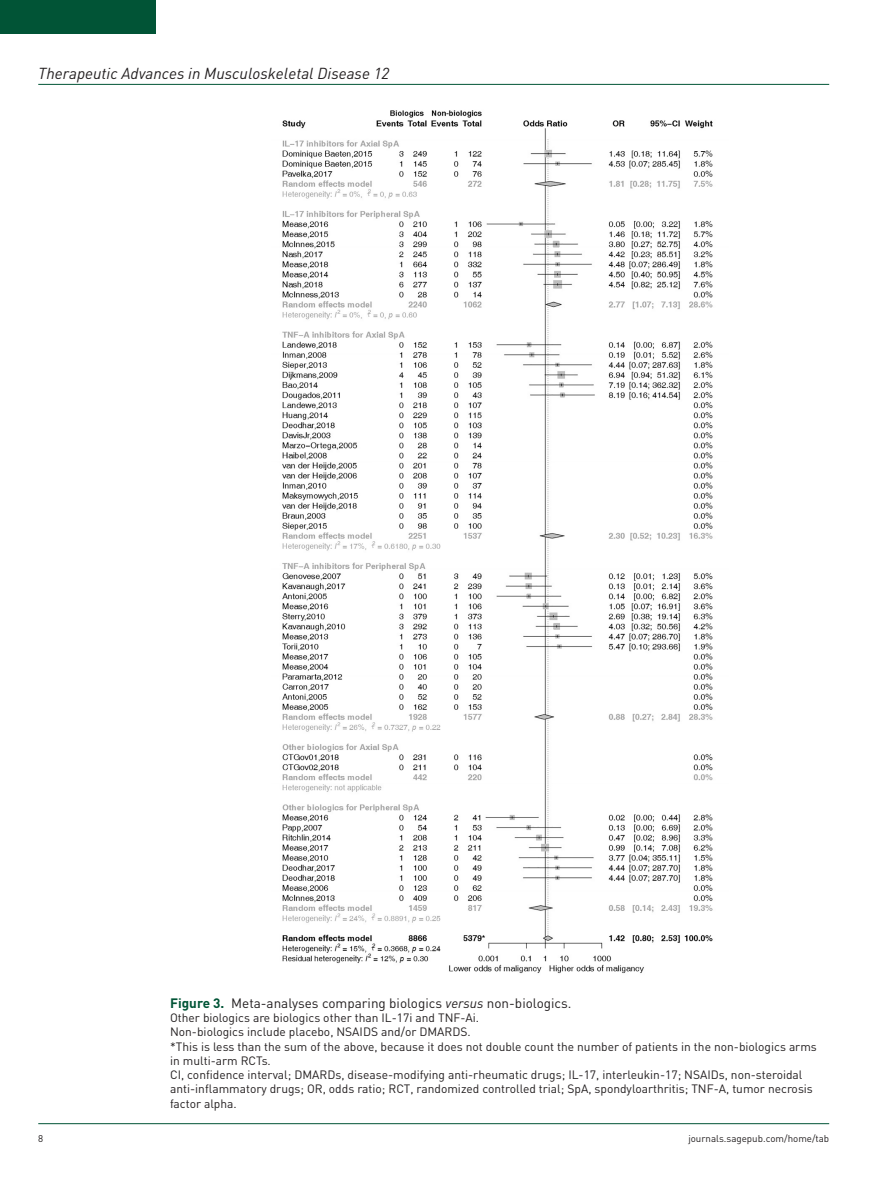
<style>
.page{position:relative;width:893px;height:1191px;background:#fff}
.page>*{position:absolute;margin:0;border:0;box-sizing:border-box;transform-origin:0 0}
.t1{font:italic 15.75px "DIN";color:#231f20}
.t2{font:13.5px "DIN";color:#231f20}
.t3{font:12px/14.2px "DIN";color:#231f20}
.t4{font:9.75px "DIN";color:#231f20}
.s1{font-weight:700;color:#015436}
.s2{font-style:italic}
</style>
<div class="page">
<hr style="left:38px;top:84px;width:791px;height:1px;background:#015436">
<hr style="left:38px;top:1123px;width:791px;height:1px;background:#015436">
<div style="left:0;top:0;width:155px;height:34px;background:#015436"></div>
<img style="left:282px;top:110px;width:431px;height:864px">
<h1 class="t1" style="left:38px;top:63px;width:353px">Therapeutic Advances in Musculoskeletal Disease 12</h1>
<p class="t2" style="left:170px;top:994px;width:403px"><span class="s1">Figure 3.</span> Meta-analyses comparing biologics <span class="s2">versus</span> non-biologics.</p>
<p class="t3" style="left:170px;top:1010px;width:648px">Other biologics are biologics other than IL-17i and TNF-Ai.<br>Non-biologics include placebo, NSAIDS and/or DMARDS.<br>*This is less than the sum of the above, because it does not double count the number of patients in the non-biologics arms in multi-arm RCTs.<br>CI, confidence interval; DMARDs, disease-modifying anti-rheumatic drugs; IL-17, interleukin-17; NSAIDs, non-steroidal anti-inflammatory drugs; OR, odds ratio; RCT, randomized controlled trial; SpA, spondyloarthritis; TNF-A, tumor necrosis factor alpha.</p>
<p class="t4" style="left:38px;top:1132px;width:7px">8</p>
<p class="t4" style="left:688px;top:1132px;width:142px">journals.sagepub.com/home/tab</p>
</div>
